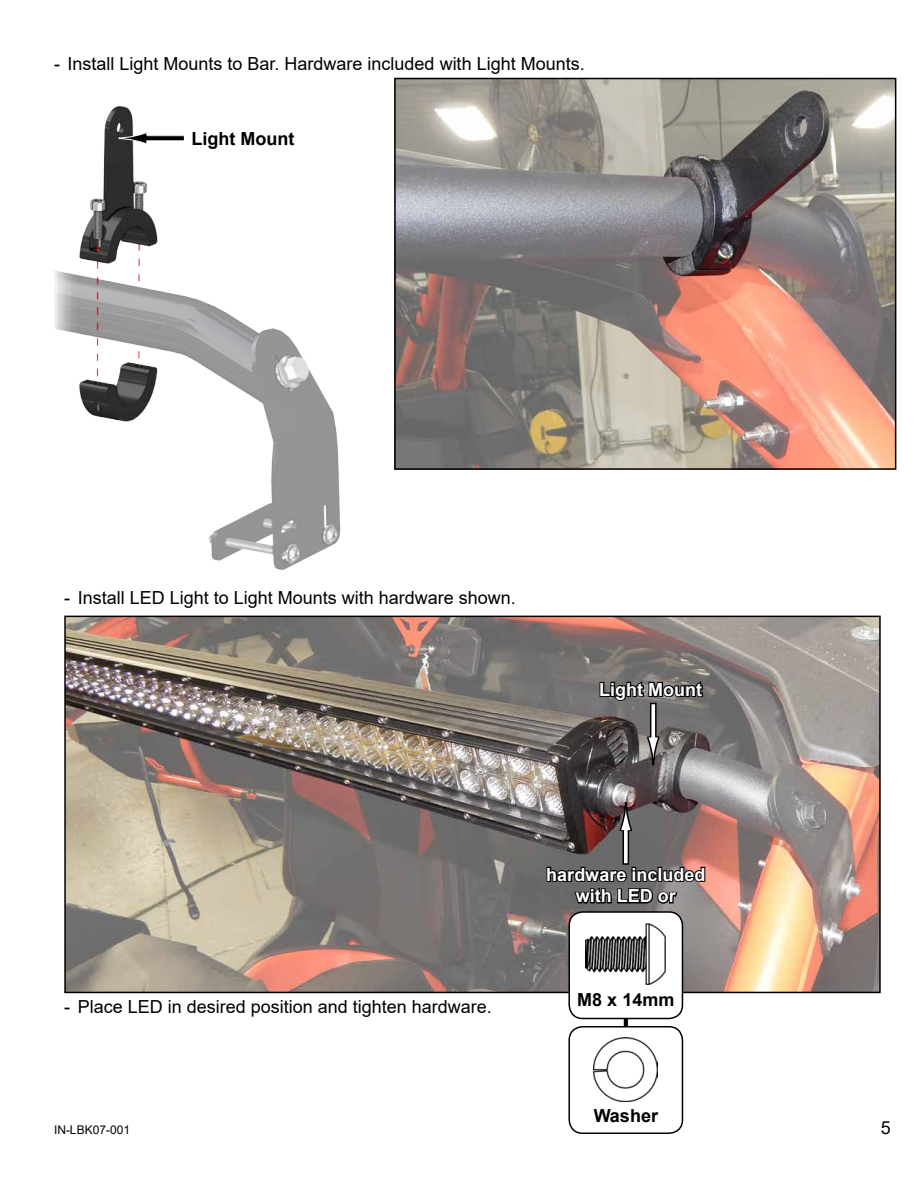
<style>
.page{position:relative;width:918px;height:1188px;background:#fff}
.page>*{position:absolute;margin:0;border:0;box-sizing:border-box;transform-origin:0 0}
.t1{font:18px "Arial";color:#000}
.t2{font:700 18px/21.6px "Arial";color:#fff;text-align:center}
.t3{font:700 18px "Arial";color:#000}
.t4{font:12px "Arial";color:#000}
</style>
<div class="page">
<img style="left:54px;top:106px;width:287px;height:464px">
<img style="left:397px;top:81px;width:496px;height:386px">
<div style="left:394px;top:78px;width:502px;height:392px;border:2px solid #000"></div>
<svg style="left:191px;top:116px;width:106px;height:35px"></svg>
<div style="left:147px;top:136px;width:37px;height:5px;background:#000"></div>
<div style="left:146px;top:135px;width:39px;height:6px;border:1px solid #fff"></div>
<svg style="left:118px;top:132px;width:30px;height:13px"></svg>
<img style="left:67px;top:619px;width:811px;height:371px">
<div style="left:64px;top:616px;width:817px;height:377px;border:2px solid #000"></div>
<div style="left:623px;top:966px;width:5px;height:77px;background:#000"></div>
<div style="left:623px;top:966px;width:6px;height:78px;border:1px solid #fff"></div>
<div style="left:623px;top:829px;width:6px;height:36px;border:2px solid #000"></div>
<svg style="left:618px;top:803px;width:15px;height:29px"></svg>
<div style="left:569px;top:1027px;width:113px;height:106px;background:#fff;border-radius:14px"></div>
<div style="left:568px;top:1026px;width:115px;height:108px;border:2px solid #000;border-radius:14px"></div>
<img style="left:594px;top:1037px;width:64px;height:65px">
<div style="left:569px;top:912px;width:113px;height:106px;background:#fff;border-radius:14px"></div>
<div style="left:568px;top:911px;width:115px;height:108px;border:2px solid #000;border-radius:14px"></div>
<img style="left:586px;top:923px;width:80px;height:61px">
<svg style="left:545px;top:862px;width:161px;height:46px;background:#4f4b4a"></svg>
<svg style="left:598px;top:667px;width:106px;height:35px;background:#555351"></svg>
<div style="left:651px;top:703px;width:5px;height:34px;background:#fff"></div>
<div style="left:650px;top:703px;width:7px;height:35px;border:2px solid #000"></div>
<svg style="left:646px;top:735px;width:15px;height:31px"></svg>
<p class="t1" style="left:54px;top:51px;width:532px">- Install Light Mounts to Bar. Hardware included with Light Mounts.</p>
<p class="t3" style="left:192px;top:126px;width:104px">Light Mount</p>
<p class="t1" style="left:64px;top:585px;width:453px">- Install LED Light to Light Mounts with hardware shown.</p>
<p class="t2" style="left:599px;top:679px;width:104px">Light Mount</p>
<p class="t1" style="left:64px;top:994px;width:429px">- Place LED in desired position and tighten hardware.</p>
<p class="t2" style="left:546px;top:864px;width:161px">hardware included with LED or</p>
<p class="t3" style="left:577px;top:987px;width:99px">M8 x 14mm</p>
<p class="t3" style="left:594px;top:1103px;width:66px">Washer</p>
<p class="t4" style="left:54px;top:1122px;width:78px">IN-LBK07-001</p>
<p class="t1" style="left:881px;top:1115px;width:12px">5</p>
</div>
